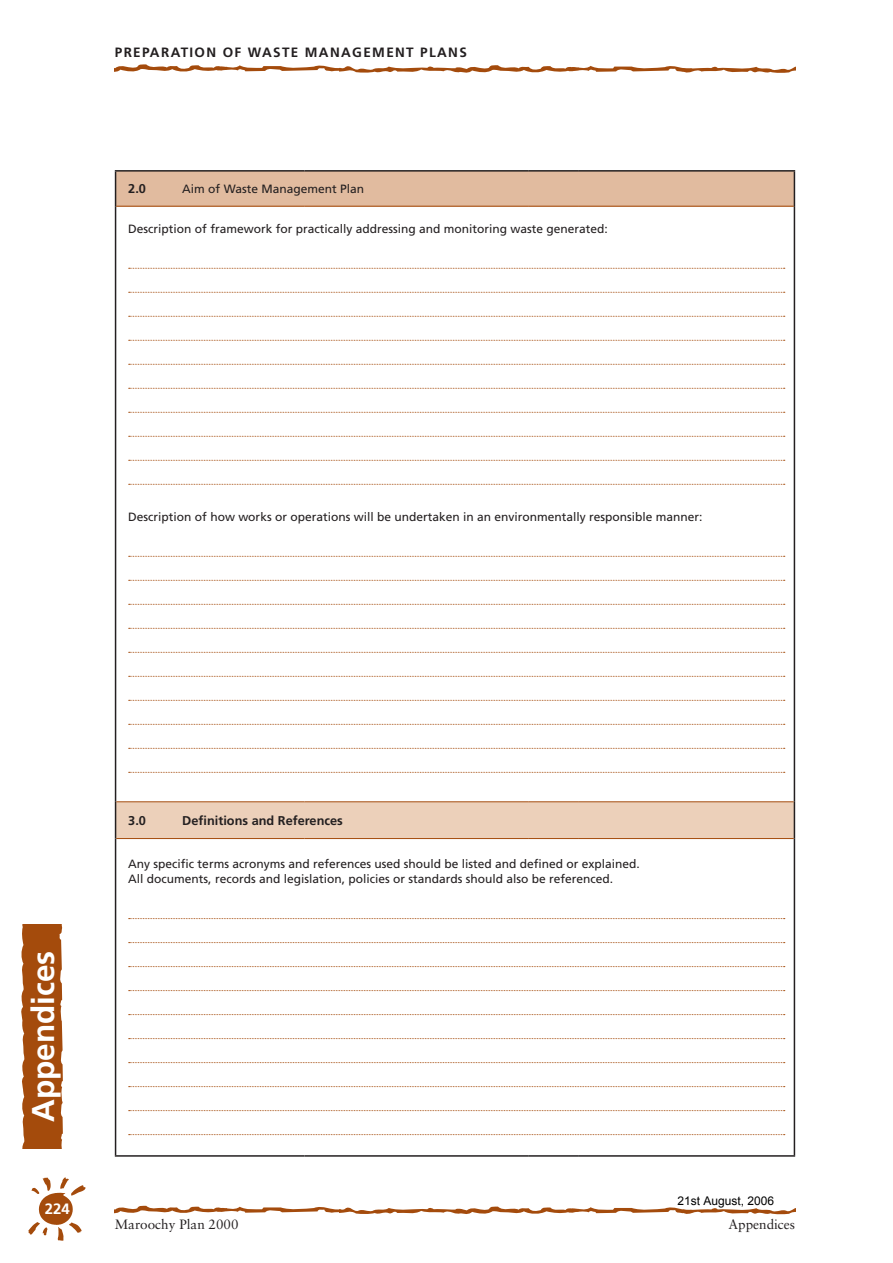
<style>
.page{position:relative;width:893px;height:1263px;background:#fff}
.page>*{position:absolute;margin:0;border:0;box-sizing:border-box;transform-origin:0 0}
.t1{font:700 31.5px "Frutiger";color:#fff}
.t2{font:700 15px "Frutiger";color:#fff}
.t3{font:700 13.5px "Frutiger";letter-spacing:.1em;color:#231f20}
.t4{font:13.5px "Sabon";color:#231f20}
.t5{font:700 12.75px "Frutiger";color:#231f20}
.t6{font:12px/15px "Frutiger";color:#231f20}
.t7{font:12px "Arial";color:#000}
</style>
<div class="page">
<svg style="left:28px;top:1177px;width:58px;height:64px"></svg>
<svg style="left:21px;top:924px;width:42px;height:225px;background:#aa581d"></svg>
<svg style="left:115px;top:64px;width:680px;height:9px"></svg>
<svg style="left:115px;top:1205px;width:680px;height:10px"></svg>
<div style="left:116px;top:171px;width:678px;height:35px;background:#e1bb9f"></div>
<div style="left:116px;top:802px;width:678px;height:36px;background:#ecd0ba"></div>
<hr style="left:115px;top:172px;width:1px;height:34px;background:#231f20">
<hr style="left:794px;top:172px;width:1px;height:34px;background:#231f20">
<hr style="left:115px;top:802px;width:1px;height:36px;background:#231f20">
<hr style="left:794px;top:802px;width:1px;height:36px;background:#231f20">
<hr style="left:115px;top:206px;width:1px;height:596px;background:#231f20">
<hr style="left:794px;top:206px;width:1px;height:596px;background:#231f20">
<hr style="left:115px;top:838px;width:1px;height:317px;background:#231f20">
<hr style="left:794px;top:838px;width:1px;height:317px;background:#231f20">
<hr style="left:115px;top:1155px;width:190px;height:2px;background:#231f20">
<hr style="left:305px;top:1155px;width:224px;height:2px;background:#231f20">
<hr style="left:529px;top:1155px;width:50px;height:2px;background:#231f20">
<hr style="left:579px;top:1155px;width:216px;height:2px;background:#231f20">
<hr style="left:115px;top:170px;width:190px;height:2px;background:#231f20">
<hr style="left:305px;top:170px;width:224px;height:2px;background:#231f20">
<hr style="left:529px;top:170px;width:50px;height:2px;background:#231f20">
<hr style="left:579px;top:170px;width:216px;height:2px;background:#231f20">
<hr style="left:116px;top:206px;width:189px;height:1px;background:#a44b0c">
<hr style="left:305px;top:206px;width:224px;height:1px;background:#a44b0c">
<hr style="left:529px;top:206px;width:50px;height:1px;background:#a44b0c">
<hr style="left:579px;top:206px;width:215px;height:1px;background:#a44b0c">
<hr style="left:116px;top:801px;width:189px;height:1px;background:#a44b0c">
<hr style="left:305px;top:801px;width:224px;height:1px;background:#a44b0c">
<hr style="left:529px;top:801px;width:50px;height:1px;background:#a44b0c">
<hr style="left:579px;top:801px;width:215px;height:1px;background:#a44b0c">
<hr style="left:116px;top:838px;width:189px;height:1px;background:#a44b0c">
<hr style="left:305px;top:838px;width:224px;height:1px;background:#a44b0c">
<hr style="left:529px;top:838px;width:50px;height:1px;background:#a44b0c">
<hr style="left:579px;top:838px;width:215px;height:1px;background:#a44b0c">
<svg style="left:129px;top:268px;width:656px;height:1px"></svg>
<svg style="left:129px;top:292px;width:656px;height:1px"></svg>
<svg style="left:129px;top:316px;width:656px;height:1px"></svg>
<svg style="left:129px;top:340px;width:656px;height:1px"></svg>
<svg style="left:129px;top:364px;width:656px;height:1px"></svg>
<svg style="left:129px;top:388px;width:656px;height:1px"></svg>
<svg style="left:129px;top:412px;width:656px;height:1px"></svg>
<svg style="left:129px;top:436px;width:656px;height:1px"></svg>
<svg style="left:129px;top:460px;width:656px;height:1px"></svg>
<svg style="left:129px;top:484px;width:656px;height:1px"></svg>
<svg style="left:129px;top:556px;width:656px;height:1px"></svg>
<svg style="left:129px;top:580px;width:656px;height:1px"></svg>
<svg style="left:129px;top:604px;width:656px;height:1px"></svg>
<svg style="left:129px;top:628px;width:656px;height:1px"></svg>
<svg style="left:129px;top:652px;width:656px;height:1px"></svg>
<svg style="left:129px;top:676px;width:656px;height:1px"></svg>
<svg style="left:129px;top:700px;width:656px;height:1px"></svg>
<svg style="left:129px;top:724px;width:656px;height:1px"></svg>
<svg style="left:129px;top:748px;width:656px;height:1px"></svg>
<svg style="left:129px;top:772px;width:656px;height:1px"></svg>
<svg style="left:129px;top:918px;width:656px;height:1px"></svg>
<svg style="left:129px;top:942px;width:656px;height:1px"></svg>
<svg style="left:129px;top:966px;width:656px;height:1px"></svg>
<svg style="left:129px;top:990px;width:656px;height:1px"></svg>
<svg style="left:129px;top:1014px;width:656px;height:1px"></svg>
<svg style="left:129px;top:1038px;width:656px;height:1px"></svg>
<svg style="left:129px;top:1062px;width:656px;height:1px"></svg>
<svg style="left:129px;top:1086px;width:656px;height:1px"></svg>
<svg style="left:129px;top:1110px;width:656px;height:1px"></svg>
<svg style="left:129px;top:1134px;width:656px;height:1px"></svg>
<p class="t3" style="left:115px;top:45px;width:354px">PREPARATION OF WASTE MANAG EM ENT PLANS</p>
<p class="t5" style="left:128px;top:182px;width:19px">2.0</p>
<p class="t6" style="left:182px;top:182px;width:183px">Aim of Waste Management Plan</p>
<p class="t6" style="left:128px;top:221px;width:481px">Description of framework for practically addressing and monitoring waste generated:</p>
<p class="t6" style="left:128px;top:509px;width:576px">Description of how works or operations will be undertaken in an environmentally responsible manner:</p>
<h1 class="t1" style="left:25px;top:1122px;width:173px;rotate:-90deg">APPENDICES</h1>
<p class="t2" style="left:45px;top:1200px;width:27px">224</p>
<p class="t5" style="left:128px;top:813px;width:19px">3.0</p>
<p class="t5" style="left:182px;top:813px;width:162px">DEFINITIONS AND REFERENCES</p>
<p class="t6" style="left:128px;top:856px;width:513px">Any specific terms acronyms and references used should be listed and defined or explained.<br>All documents, records and legislation, policies or standards should also be referenced.</p>
<p class="t7" style="left:677px;top:1193px;width:98px">21st August, 2006</p>
<p class="t4" style="left:115px;top:1216px;width:125px">Maroochy Plan 2000</p>
<p class="t4" style="left:728px;top:1216px;width:68px">Appendices</p>
</div>
